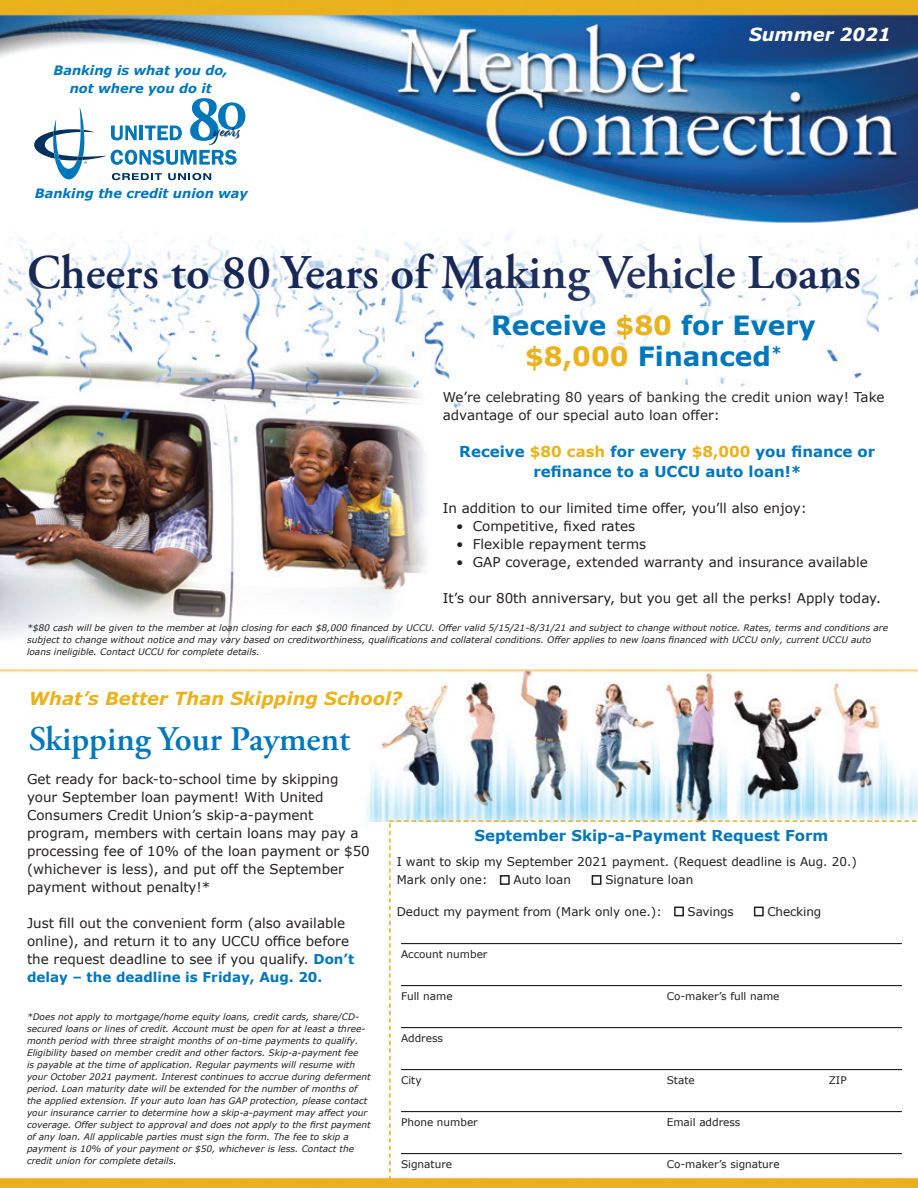
<style>
.page{position:relative;width:918px;height:1188px;background:#fff}
.page>*{position:absolute;margin:0;border:0;box-sizing:border-box;transform-origin:0 0}
.Headline{font:600 48.3px "Adobe Garamond Pro";color:#172756}
.Headline_2{font:600 34.5px "Adobe Garamond Pro";color:#0077bd}
.Subhead{font:700 26.4px/31.2px "Verdana";color:#0077bd;text-align:center}
.t1{font:18.15px "Modish";color:#003260}
.Subhead_2{font:italic 700 18px "Verdana";color:#ebb21c}
.Subhead_2-2{font:italic 700 18px "Verdana";color:#fff}
.pullout_text{font:700 15px/19.5px "Verdana";color:#0077bd;text-align:center}
.subhead_3{font:700 15px "Verdana";color:#0077bd}
.bullet_text{font:13.5px/18px "Verdana";color:#231f20}
.tagline_top{font:italic 700 12.9px "Verdana";color:#0077bd}
.Tagline_bottom{font:italic 700 12.9px "Verdana";color:#0077bd}
.t2{font:12px "Verdana";color:#231f20}
.form_text{font:10.5px "Verdana";color:#231f20}
.Footnote{font:italic 9px/12px "Verdana";color:#231f20}
.s1{color:#ebb21c}
.s2{font-weight:700;color:#0077bd}
</style>
<div class="page">
<img style="left:0;top:0;width:918px;height:1188px">
<svg style="left:34px;top:98px;width:211px;height:82px"></svg>
<div style="left:410px;top:225px;width:485px;height:234px;background:#fff"></div>
<div style="left:368px;top:822px;width:550px;height:24px;background:#fff"></div>
<svg style="left:389px;top:820px;width:529px;height:360px"></svg>
<p class="tagline_top" style="left:54px;top:62px;width:176px">Banking is what you do,</p>
<p class="tagline_top" style="left:70px;top:80px;width:143px">not where you do it</p>
<p class="t1" style="left:215px;top:120px;width:28px">years</p>
<p class="Tagline_bottom" style="left:35px;top:185px;width:215px">Banking the credit union way</p>
<p class="Subhead_2-2" style="left:749px;top:23px;width:143px">Summer 2021</p>
<p class="Headline" style="left:27px;top:245px;width:835px">Cheers to 80 Years of Making Vehicle Loans</p>
<p class="Subhead" style="left:491px;top:310px;width:326px">Receive <span class="s1">$80</span> for Every <span class="s1">$8,000</span> Financed<sup>*</sup></p>
<p class="bullet_text" style="left:443px;top:388px;width:443px">We’re celebrating 80 years of banking the credit union way! Take advantage of our special auto loan offer:</p>
<p class="pullout_text" style="left:459px;top:442px;width:418px">Receive <span class="s1">$80 cash</span> for every <span class="s1">$8,000</span> you finance or refinance to a UCCU auto loan!*</p>
<p class="bullet_text" style="left:443px;top:499px;width:366px">In addition to our limited time offer, you’ll also enjoy:</p>
<p class="bullet_text" style="left:456px;top:517px;width:180px">• Competitive, fixed rates</p>
<p class="bullet_text" style="left:456px;top:535px;width:191px">• Flexible repayment terms</p>
<p class="bullet_text" style="left:456px;top:553px;width:413px">• GAP coverage, extended warranty and insurance available</p>
<p class="bullet_text" style="left:443px;top:589px;width:440px">It’s our 80th anniversary, but you get all the perks! Apply today.</p>
<p class="Footnote" style="left:27px;top:622px;width:863px">*$80 cash will be given to the member at loan closing for each $8,000 financed by UCCU. Offer valid 5/15/21-8/31/21 and subject to change without notice. Rates, terms and conditions are subject to change without notice and may vary based on creditworthiness, qualifications and collateral conditions. Offer applies to new loans financed with UCCU only, current UCCU auto loans ineligible. Contact UCCU for complete details.</p>
<p class="Subhead_2" style="left:29px;top:687px;width:375px">What’s Better Than Skipping School?</p>
<p class="Headline_2" style="left:29px;top:719px;width:323px">Skipping Your Payment</p>
<p class="bullet_text" style="left:27px;top:770px;width:313px">Get ready for back-to-school time by skipping</p>
<p class="bullet_text" style="left:27px;top:788px;width:344px">your September loan payment! With United Consumers Credit Union’s skip-a-payment program, members with certain loans may pay a processing fee of 10% of the loan payment or $50 (whichever is less), and put off the September payment without penalty!*</p>
<p class="bullet_text" style="left:27px;top:914px;width:329px">Just fill out the convenient form (also available online), and return it to any UCCU office before the request deadline to see if you qualify. <span class="s2">Don’t delay – the deadline is Friday, Aug. 20.</span></p>
<p class="Footnote" style="left:27px;top:1011px;width:345px">*Does not apply to mortgage/home equity loans, credit cards, share/CD&shy;secured loans or lines of credit. Account must be open for at least a three&shy;month period with three straight months of on-time payments to qualify.<br>Eligibility based on member credit and other factors. Skip-a-payment fee<br>is payable at the time of application. Regular payments will resume with your October 2021 payment. Interest continues to accrue during deferment period. Loan maturity date will be extended for the number of months of the applied extension. If your auto loan has GAP protection, please contact your insurance carrier to determine how a skip-a-payment may affect your coverage. Offer subject to approval and does not apply to the first payment of any loan. All applicable parties must sign the form. The fee to skip a payment is 10% of your payment or $50, whichever is less. Contact the credit union for complete details.</p>
<p class="subhead_3" style="left:475px;top:826px;width:355px">September Skip-a-Payment Request Form</p>
<p class="t2" style="left:397px;top:854px;width:462px">I want to skip my September 2021 payment. (Request deadline is Aug. 20.)</p>
<p class="t2" style="left:397px;top:872px;width:176px">Mark only one: ■ Auto loan</p>
<p class="t2" style="left:592px;top:872px;width:103px">■ Signature loan</p>
<p class="t2" style="left:397px;top:904px;width:339px">Deduct my payment from (Mark only one.): ■ Savings</p>
<p class="t2" style="left:754px;top:904px;width:69px">■ Checking</p>
<p class="form_text" style="left:401px;top:947px;width:88px">Account number</p>
<p class="form_text" style="left:401px;top:989px;width:53px">Full name</p>
<p class="form_text" style="left:667px;top:989px;width:114px">Co-maker’s full name</p>
<p class="form_text" style="left:401px;top:1031px;width:43px">Address</p>
<p class="form_text" style="left:401px;top:1073px;width:22px">City</p>
<p class="form_text" style="left:667px;top:1073px;width:30px">State</p>
<p class="form_text" style="left:829px;top:1073px;width:19px">ZIP</p>
<p class="form_text" style="left:401px;top:1115px;width:78px">Phone number</p>
<p class="form_text" style="left:667px;top:1115px;width:75px">Email address</p>
<p class="form_text" style="left:401px;top:1157px;width:53px">Signature</p>
<p class="form_text" style="left:667px;top:1157px;width:114px">Co-maker’s signature</p>
</div>
